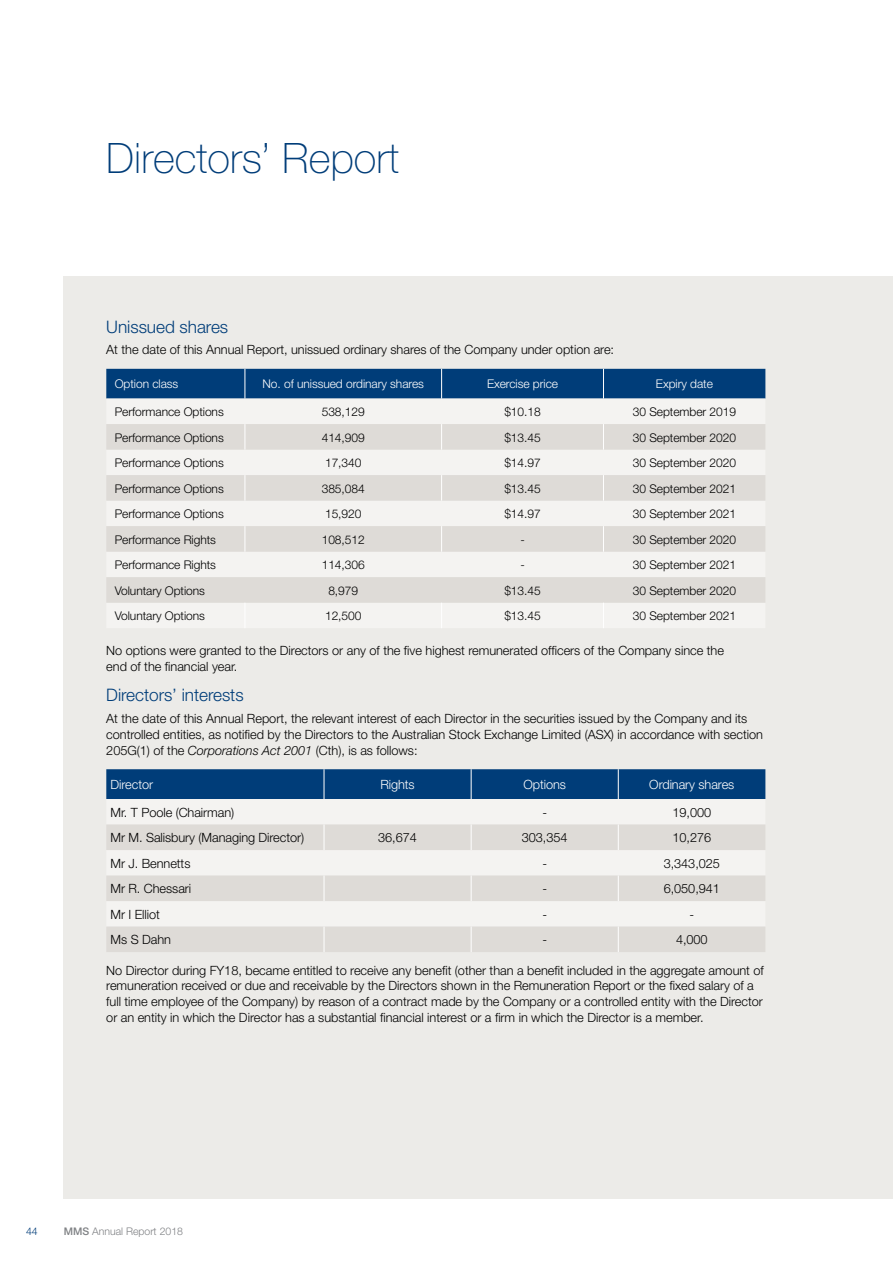
<style>
.page{position:relative;width:893px;height:1263px;background:#fff}
.page>*{position:absolute;margin:0;border:0;box-sizing:border-box;transform-origin:0 0}
.H1_-_Page_Heading{font:100 42px "Helvetica Neue";color:#003d79}
.H2_-_Subheading_-_Bl{font:300 17.25px "Helvetica Neue";letter-spacing:-.005em;color:#003d79}
.Body{font:300 12.75px/15.8px "Helvetica Neue";letter-spacing:-.005em;color:#000}
.Body_-_Last{font:300 12.75px/15.8px "Helvetica Neue";letter-spacing:-.005em;color:#000}
.t1{font:300 12.75px "Helvetica Neue";letter-spacing:-.005em;color:#fff}
.Footnotes{font:300 12px "Helvetica Neue";letter-spacing:-.005em;color:#000}
.t2{font:300 12px "Helvetica Neue";letter-spacing:-.005em;color:#fff}
.t3{font:300 10.5px "Helvetica Neue";color:#808285}
.t4{font:300 10.5px "Helvetica Neue";color:#003d79}
.s1{font-style:italic}
.s2{font-weight:500}
</style>
<div class="page">
<div style="left:64px;top:276px;width:829px;height:923px;background:#ecebe8"></div>
<div style="left:106px;top:369px;width:659px;height:30px;background:#003d79"></div>
<svg style="left:106px;top:424px;width:659px;height:128px;fill:#dedbd7"></svg>
<hr style="left:244px;top:369px;width:1px;height:30px;background:#fff">
<hr style="left:441px;top:369px;width:1px;height:30px;background:#fff">
<hr style="left:603px;top:369px;width:1px;height:30px;background:#fff">
<svg style="left:244px;top:424px;width:1px;height:26px"></svg>
<svg style="left:441px;top:424px;width:1px;height:26px"></svg>
<svg style="left:603px;top:424px;width:1px;height:26px"></svg>
<svg style="left:244px;top:475px;width:1px;height:26px"></svg>
<svg style="left:441px;top:475px;width:1px;height:26px"></svg>
<svg style="left:603px;top:475px;width:1px;height:26px"></svg>
<svg style="left:244px;top:526px;width:1px;height:26px"></svg>
<svg style="left:441px;top:526px;width:1px;height:26px"></svg>
<svg style="left:603px;top:526px;width:1px;height:26px"></svg>
<svg style="left:106px;top:577px;width:659px;height:51px"></svg>
<div style="left:106px;top:769px;width:659px;height:30px;background:#003d79"></div>
<svg style="left:106px;top:825px;width:659px;height:127px;fill:#dedbd7"></svg>
<hr style="left:324px;top:769px;width:1px;height:30px;background:#fff">
<hr style="left:471px;top:769px;width:1px;height:30px;background:#fff">
<hr style="left:618px;top:769px;width:1px;height:30px;background:#fff">
<svg style="left:324px;top:825px;width:1px;height:25px"></svg>
<svg style="left:471px;top:825px;width:1px;height:25px"></svg>
<svg style="left:618px;top:825px;width:1px;height:25px"></svg>
<svg style="left:324px;top:875px;width:1px;height:26px"></svg>
<svg style="left:471px;top:875px;width:1px;height:26px"></svg>
<svg style="left:618px;top:875px;width:1px;height:26px"></svg>
<svg style="left:324px;top:926px;width:1px;height:26px"></svg>
<svg style="left:471px;top:926px;width:1px;height:26px"></svg>
<svg style="left:618px;top:926px;width:1px;height:26px"></svg>
<p class="H1_-_Page_Heading" style="left:106px;top:135px;width:294px">Directors’ Report</p>
<p class="H2_-_Subheading_-_Bl" style="left:106px;top:316px;width:123px">Unissued shares</p>
<p class="Body_-_Last" style="left:106px;top:342px;width:509px">At the date of this Annual Report, unissued ordinary shares of the Company under option are:</p>
<p class="t2" style="left:115px;top:377px;width:65px">Option class</p>
<p class="t2" style="left:263px;top:377px;width:163px">No. of unissued ordinary shares</p>
<p class="t2" style="left:487px;top:377px;width:73px">Exercise price</p>
<p class="t2" style="left:656px;top:377px;width:58px">Expiry date</p>
<p class="Footnotes" style="left:115px;top:404px;width:110px">Performance Options</p>
<p class="Footnotes" style="left:322px;top:404px;width:45px">538,129</p>
<p class="Footnotes" style="left:504px;top:404px;width:38px">$10.18</p>
<p class="Footnotes" style="left:633px;top:404px;width:105px">30 September 2019</p>
<p class="Footnotes" style="left:115px;top:430px;width:110px">Performance Options</p>
<p class="Footnotes" style="left:322px;top:430px;width:45px">414,909</p>
<p class="Footnotes" style="left:504px;top:430px;width:38px">$13.45</p>
<p class="Footnotes" style="left:633px;top:430px;width:105px">30 September 2020</p>
<p class="Footnotes" style="left:115px;top:455px;width:110px">Performance Options</p>
<p class="Footnotes" style="left:325px;top:455px;width:38px">17,340</p>
<p class="Footnotes" style="left:504px;top:455px;width:38px">$14.97</p>
<p class="Footnotes" style="left:633px;top:455px;width:105px">30 September 2020</p>
<p class="Footnotes" style="left:115px;top:481px;width:110px">Performance Options</p>
<p class="Footnotes" style="left:322px;top:481px;width:45px">385,084</p>
<p class="Footnotes" style="left:504px;top:481px;width:38px">$13.45</p>
<p class="Footnotes" style="left:633px;top:481px;width:105px">30 September 2021</p>
<p class="Footnotes" style="left:115px;top:506px;width:110px">Performance Options</p>
<p class="Footnotes" style="left:325px;top:506px;width:38px">15,920</p>
<p class="Footnotes" style="left:504px;top:506px;width:38px">$14.97</p>
<p class="Footnotes" style="left:633px;top:506px;width:105px">30 September 2021</p>
<p class="Footnotes" style="left:115px;top:532px;width:103px">Performance Rights</p>
<p class="Footnotes" style="left:322px;top:532px;width:45px">108,512</p>
<p class="Footnotes" style="left:520px;top:532px;width:6px">-</p>
<p class="Footnotes" style="left:633px;top:532px;width:105px">30 September 2020</p>
<p class="Footnotes" style="left:115px;top:557px;width:103px">Performance Rights</p>
<p class="Footnotes" style="left:322px;top:557px;width:45px">114,306</p>
<p class="Footnotes" style="left:520px;top:557px;width:6px">-</p>
<p class="Footnotes" style="left:633px;top:557px;width:105px">30 September 2021</p>
<p class="Footnotes" style="left:115px;top:583px;width:92px">Voluntary Options</p>
<p class="Footnotes" style="left:328px;top:583px;width:31px">8,979</p>
<p class="Footnotes" style="left:504px;top:583px;width:38px">$13.45</p>
<p class="Footnotes" style="left:633px;top:583px;width:105px">30 September 2020</p>
<p class="Footnotes" style="left:115px;top:609px;width:92px">Voluntary Options</p>
<p class="Footnotes" style="left:325px;top:609px;width:38px">12,500</p>
<p class="Footnotes" style="left:504px;top:609px;width:38px">$13.45</p>
<p class="Footnotes" style="left:633px;top:609px;width:105px">30 September 2021</p>
<p class="Body_-_Last" style="left:106px;top:642px;width:619px">No options were granted to the Directors or any of the five highest remunerated officers of the Company since the end of the financial year.</p>
<p class="H2_-_Subheading_-_Bl" style="left:106px;top:685px;width:139px">Directors’ interests</p>
<p class="Body_-_Last" style="left:106px;top:710px;width:658px">At the date of this Annual Report, the relevant interest of each Director in the securities issued by the Company and its controlled entities, as notified by the Directors to the Australian Stock Exchange Limited (ASX) in accordance with section<br>205G(1) of the <span class="s1">Corporations Act 2001</span> (Cth), is as follows:</p>
<p class="t1" style="left:111px;top:777px;width:44px">Director</p>
<p class="t1" style="left:380px;top:777px;width:36px">Rights</p>
<p class="t1" style="left:523px;top:777px;width:44px">Options</p>
<p class="t1" style="left:649px;top:777px;width:87px">Ordinary shares</p>
<p class="Body" style="left:111px;top:804px;width:125px">Mr. T Poole (Chairman)</p>
<p class="Body" style="left:542px;top:804px;width:6px">-</p>
<p class="Body" style="left:672px;top:804px;width:40px">19,000</p>
<p class="Body" style="left:111px;top:830px;width:195px">Mr M. Salisbury (Managing Director)</p>
<p class="Body" style="left:378px;top:830px;width:40px">36,674</p>
<p class="Body" style="left:522px;top:830px;width:47px">303,354</p>
<p class="Body" style="left:672px;top:830px;width:40px">10,276</p>
<p class="Body" style="left:111px;top:855px;width:81px">Mr J. Bennetts</p>
<p class="Body" style="left:542px;top:855px;width:6px">-</p>
<p class="Body" style="left:664px;top:855px;width:58px">3,343,025</p>
<p class="Body" style="left:111px;top:881px;width:82px">Mr R. Chessari</p>
<p class="Body" style="left:542px;top:881px;width:6px">-</p>
<p class="Body" style="left:664px;top:881px;width:58px">6,050,941</p>
<p class="Body" style="left:111px;top:906px;width:51px">Mr I Elliot</p>
<p class="Body" style="left:542px;top:906px;width:6px">-</p>
<p class="Body" style="left:689px;top:906px;width:6px">-</p>
<p class="Body" style="left:111px;top:932px;width:62px">Ms S Dahn</p>
<p class="Body" style="left:542px;top:932px;width:6px">-</p>
<p class="Body" style="left:676px;top:932px;width:33px">4,000</p>
<p class="Body" style="left:106px;top:962px;width:659px">No Director during FY18, became entitled to receive any benefit (other than a benefit included in the aggregate amount of remuneration received or due and receivable by the Directors shown in the Remuneration Report or the fixed salary of a full time employee of the Company) by reason of a contract made by the Company or a controlled entity with the Director or an entity in which the Director has a substantial financial interest or a firm in which the Director is a member.</p>
<p class="t4" style="left:26px;top:1225px;width:13px">44</p>
<p class="t3" style="left:64px;top:1225px;width:121px"><span class="s2">MMS</span> Annual Report 2018</p>
</div>
